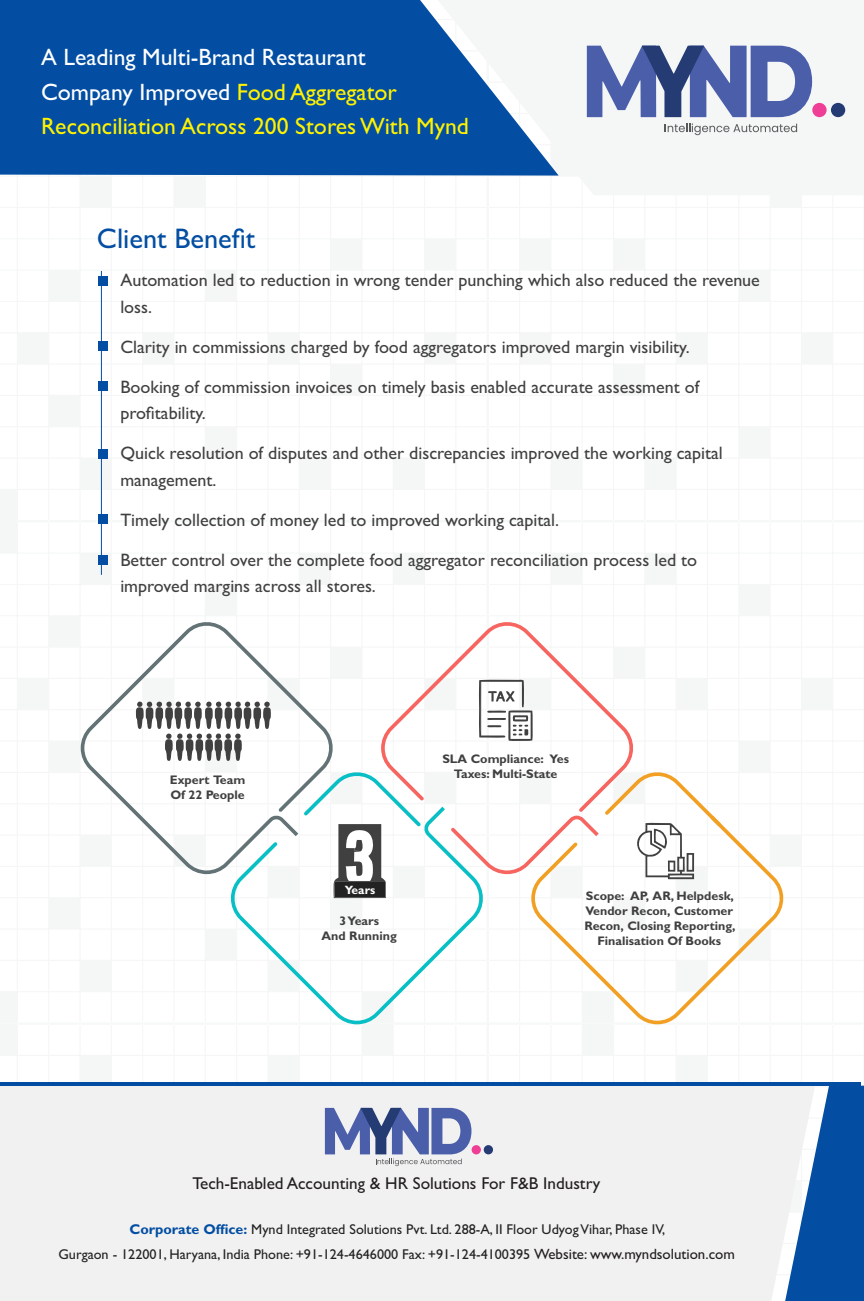
<style>
.page{position:relative;width:864px;height:1301px;background:#fff}
.page>*{position:absolute;margin:0;border:0;box-sizing:border-box;transform-origin:0 0}
.t1{font:28.35px "Gill Sans";color:#034ea2}
.t2{font:23.7px/34.5px "Gill Sans";color:#fff200}
.t3{font:18px/26.5px "Gill Sans";color:#404041}
.t4{font:17.1px "Gill Sans";color:#231f20}
.t5{font:14.25px/24.6px "Gill Sans";color:#222;text-align:center}
.t6{font:700 12.45px/15px "Gill Sans";color:#404041;text-align:center}
.t7{font:700 12px "Gill Sans";color:#fff}
.s1{color:#fff}
.s2{font-weight:700;color:#034ea2}
.s3{font-size:14.85px;color:#231f20}
</style>
<div class="page">
<div style="left:394px;top:459px;width:30px;height:30px;background:#f5f6f6"></div>
<div style="left:300px;top:459px;width:30px;height:30px;background:#f5f6f6"></div>
<div style="left:425px;top:333px;width:30px;height:30px;background:#f5f6f6"></div>
<div style="left:425px;top:239px;width:30px;height:31px;background:#f5f6f6"></div>
<div style="left:331px;top:239px;width:30px;height:31px;background:#f5f6f6"></div>
<div style="left:331px;top:365px;width:30px;height:30px;background:#f5f6f6"></div>
<div style="left:81px;top:459px;width:30px;height:30px;background:#f5f6f6"></div>
<div style="left:175px;top:177px;width:30px;height:30px;background:#f5f6f6"></div>
<div style="left:18px;top:333px;width:30px;height:30px;background:#f5f6f6"></div>
<div style="left:268px;top:333px;width:31px;height:30px;background:#f5f6f6"></div>
<div style="left:143px;top:333px;width:30px;height:30px;background:#f5f6f6"></div>
<div style="left:206px;top:427px;width:30px;height:30px;background:#f5f6f6"></div>
<div style="left:81px;top:177px;width:30px;height:30px;background:#f5f6f6"></div>
<div style="left:49px;top:271px;width:30px;height:30px;background:#f5f6f6"></div>
<div style="left:49px;top:396px;width:30px;height:30px;background:#f5f6f6"></div>
<div style="left:0;top:490px;width:17px;height:30px;background:#f5f6f6"></div>
<div style="left:206px;top:271px;width:30px;height:30px;background:#f5f6f6"></div>
<div style="left:551px;top:459px;width:31px;height:30px;background:#f5f6f6"></div>
<div style="left:645px;top:459px;width:31px;height:30px;background:#f5f6f6"></div>
<div style="left:520px;top:333px;width:30px;height:30px;background:#f5f6f6"></div>
<div style="left:520px;top:239px;width:30px;height:31px;background:#f5f6f6"></div>
<div style="left:614px;top:239px;width:30px;height:31px;background:#f5f6f6"></div>
<div style="left:614px;top:365px;width:30px;height:30px;background:#f5f6f6"></div>
<div style="left:771px;top:177px;width:30px;height:30px;background:#f5f6f6"></div>
<div style="left:677px;top:333px;width:30px;height:30px;background:#f5f6f6"></div>
<div style="left:802px;top:333px;width:30px;height:30px;background:#f5f6f6"></div>
<div style="left:739px;top:427px;width:31px;height:30px;background:#f5f6f6"></div>
<div style="left:739px;top:271px;width:31px;height:30px;background:#f5f6f6"></div>
<div style="left:394px;top:554px;width:30px;height:30px;background:#f5f6f6"></div>
<div style="left:300px;top:554px;width:30px;height:30px;background:#f5f6f6"></div>
<div style="left:331px;top:648px;width:30px;height:30px;background:#f5f6f6"></div>
<div style="left:81px;top:554px;width:30px;height:30px;background:#f5f6f6"></div>
<div style="left:18px;top:679px;width:30px;height:30px;background:#f5f6f6"></div>
<div style="left:81px;top:961px;width:30px;height:30px;background:#f5f6f6"></div>
<div style="left:206px;top:585px;width:30px;height:30px;background:#f5f6f6"></div>
<div style="left:49px;top:741px;width:30px;height:31px;background:#f5f6f6"></div>
<div style="left:49px;top:898px;width:30px;height:30px;background:#f5f6f6"></div>
<div style="left:49px;top:616px;width:30px;height:30px;background:#f5f6f6"></div>
<div style="left:206px;top:929px;width:30px;height:31px;background:#f5f6f6"></div>
<div style="left:0;top:522px;width:17px;height:30px;background:#f5f6f6"></div>
<div style="left:0;top:992px;width:17px;height:30px;background:#f5f6f6"></div>
<div style="left:551px;top:554px;width:31px;height:30px;background:#f5f6f6"></div>
<div style="left:645px;top:554px;width:31px;height:30px;background:#f5f6f6"></div>
<div style="left:614px;top:648px;width:30px;height:30px;background:#f5f6f6"></div>
<div style="left:771px;top:835px;width:30px;height:31px;background:#f5f6f6"></div>
<div style="left:677px;top:679px;width:30px;height:30px;background:#f5f6f6"></div>
<div style="left:802px;top:679px;width:30px;height:30px;background:#f5f6f6"></div>
<div style="left:739px;top:585px;width:31px;height:30px;background:#f5f6f6"></div>
<div style="left:739px;top:741px;width:31px;height:31px;background:#f5f6f6"></div>
<svg style="left:0;top:0;width:559px;height:176px;background:#2263ad"></svg>
<div style="left:81px;top:1056px;width:30px;height:30px;background:#f5f6f6"></div>
<div style="left:268px;top:1056px;width:31px;height:30px;background:#f5f6f6"></div>
<div style="left:362px;top:1024px;width:31px;height:31px;background:#f5f6f6"></div>
<div style="left:0;top:1024px;width:17px;height:31px;background:#f5f6f6"></div>
<div style="left:677px;top:1056px;width:30px;height:30px;background:#f5f6f6"></div>
<div style="left:583px;top:1024px;width:30px;height:31px;background:#f5f6f6"></div>
<div style="left:815px;top:1085px;width:49px;height:216px;background:#034ea2"></div>
<div style="left:0;top:1085px;width:815px;height:216px;background:#f1f1f2"></div>
<hr style="left:0;top:1082px;width:861px;height:3px;background:#034ea2">
<div style="left:98px;top:276px;width:10px;height:10px;background:#034ea2"></div>
<div style="left:98px;top:341px;width:10px;height:10px;background:#034ea2"></div>
<div style="left:98px;top:381px;width:10px;height:10px;background:#034ea2"></div>
<div style="left:98px;top:449px;width:10px;height:10px;background:#034ea2"></div>
<hr style="left:101px;top:271px;width:1px;height:304px;background:#034ea2">
<div style="left:98px;top:514px;width:10px;height:10px;background:#034ea2"></div>
<div style="left:98px;top:555px;width:10px;height:10px;background:#034ea2"></div>
<svg style="left:81px;top:622px;width:252px;height:252px"></svg>
<svg style="left:228px;top:807px;width:255px;height:217px"></svg>
<svg style="left:451px;top:815px;width:128px;height:59px"></svg>
<svg style="left:381px;top:622px;width:252px;height:190px"></svg>
<svg style="left:531px;top:816px;width:253px;height:208px"></svg>
<svg style="left:304px;top:769px;width:117px;height:129px"></svg>
<svg style="left:605px;top:769px;width:116px;height:110px"></svg>
<svg style="left:479px;top:679px;width:54px;height:62px"></svg>
<svg style="left:135px;top:701px;width:136px;height:60px"></svg>
<svg style="left:665px;top:123px;width:132px;height:12px"></svg>
<svg style="left:587px;top:46px;width:225px;height:71px"></svg>
<div style="left:812px;top:103px;width:15px;height:14px;background:#ee3e96;border-radius:50%"></div>
<div style="left:831px;top:103px;width:14px;height:14px;background:#253b74;border-radius:50%"></div>
<svg style="left:325px;top:1108px;width:146px;height:58px"></svg>
<div style="left:472px;top:1145px;width:9px;height:9px;background:#ee3e96;border-radius:50%"></div>
<div style="left:484px;top:1145px;width:9px;height:9px;background:#253b74;border-radius:50%"></div>
<h2 class="t2" style="left:41px;top:42px;width:429px"><span class="s1">A Leading Multi-Brand Restaurant<br>Company Improved</span> Food Aggregator<br>Reconciliation Across 200 Stores With Mynd</h2>
<h1 class="t1" style="left:97px;top:229px;width:160px">Client Benefit</h1>
<p class="t3" style="left:120px;top:269px;width:641px">Automation led to reduction in wrong tender punching which also reduced the revenue loss.</p>
<p class="t3" style="left:120px;top:335px;width:571px">Clarity in commissions charged by food aggregators improved margin visibility.</p>
<p class="t3" style="left:120px;top:375px;width:580px">Booking of commission invoices on timely basis enabled accurate assessment of profitability.</p>
<p class="t3" style="left:120px;top:442px;width:604px">Quick resolution of disputes and other discrepancies improved the working capital management.</p>
<p class="t3" style="left:120px;top:508px;width:440px">Timely collection of money led to improved working capital.</p>
<p class="t3" style="left:120px;top:548px;width:578px">Better control over the complete food aggregator reconciliation process led to improved margins across all stores.</p>
<p class="t6" style="left:170px;top:774px;width:77px;text-align:left">Expert Team<br>Of 22 People</p>
<p class="t7" style="left:345px;top:885px;width:32px">Years</p>
<p class="t6" style="left:322px;top:914px;width:77px">3 Years<br>And Running</p>
<p class="t6" style="left:442px;top:753px;width:128px">SLA Compliance: Yes<br>Taxes: Multi-State</p>
<p class="t6" style="left:584px;top:890px;width:153px">Scope: AP, AR, Helpdesk,<br>Vendor Recon, Customer<br>Recon, Closing Reporting,<br>Finalisation Of Books</p>
<p class="t4" style="left:192px;top:1176px;width:410px">Tech-Enabled Accounting &amp; HR Solutions For F&amp;B Industry</p>
<p class="t5" style="left:58px;top:1219px;width:678px"><span class="s2">Corporate Office:</span> Mynd Integrated Solutions Pvt. Ltd. 288-A, II Floor Udyog Vihar, Phase IV,<br>Gurgaon - 122001, Haryana, India Phone: +91-124-4646000 Fax: +91-124-4100395 <span class="s3">Website: www.myndsolution.com</span></p>
</div>
